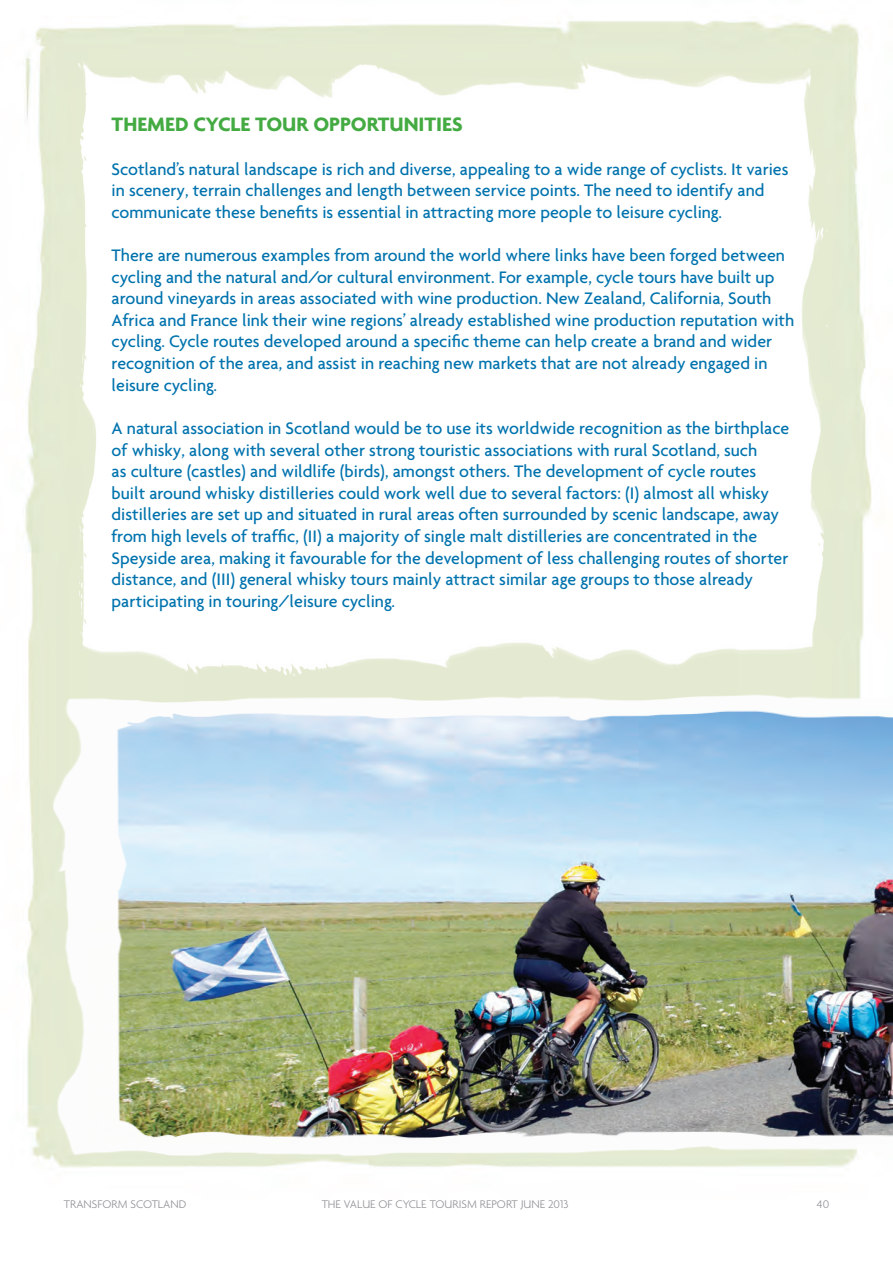
<style>
.page{position:relative;width:893px;height:1263px;background:#fff}
.page>*{position:absolute;margin:0;border:0;box-sizing:border-box;transform-origin:0 0}
.t1{font:700 21px "Agenda";color:#44aa42}
.t2{font:500 18px/21.6px "Agenda";color:#0073ae}
.t3{font:300 12px "Agenda";color:#939598}
</style>
<div class="page">
<img style="left:25px;top:17px;width:847px;height:1143px">
<img style="left:52px;top:685px;width:841px;height:483px">
<img style="left:46px;top:37px;width:812px;height:648px">
<p class="t1" style="left:112px;top:112px;width:353px">THEMED CYCLE TOUR OPPORTUNITIES</p>
<p class="t2" style="left:112px;top:158px;width:678px">Scotland’s natural landscape is rich and diverse, appealing to a wide range of cyclists. It varies in scenery, terrain challenges and length between service points. The need to identify and communicate these benefits is essential in attracting more people to leisure cycling.</p>
<p class="t2" style="left:112px;top:244px;width:684px">There are numerous examples from around the world where links have been forged between cycling and the natural and/or cultural environment. For example, cycle tours have built up around vineyards in areas associated with wine production. New Zealand, California, South Africa and France link their wine regions’ already established wine production reputation with cycling. Cycle routes developed around a specific theme can help create a brand and wider recognition of the area, and assist in reaching new markets that are not already engaged in leisure cycling.</p>
<p class="t2" style="left:112px;top:417px;width:679px">A natural association in Scotland would be to use its worldwide recognition as the birthplace of whisky, along with several other strong touristic associations with rural Scotland, such<br>as culture (castles) and wildlife (birds), amongst others. The development of cycle routes built around whisky distilleries could work well due to several factors: (I) almost all whisky distilleries are set up and situated in rural areas often surrounded by scenic landscape, away from high levels of traffic, (II) a majority of single malt distilleries are concentrated in the Speyside area, making it favourable for the development of less challenging routes of shorter distance, and (III) general whisky tours mainly attract similar age groups to those already participating in touring/leisure cycling.</p>
<p class="t3" style="left:64px;top:1197px;width:124px">TRANSFORM SCOTLAND</p>
<p class="t3" style="left:322px;top:1197px;width:248px">THE VALUE OF CYCLE TOURISM REPORT JUNE 2013</p>
<p class="t3" style="left:817px;top:1197px;width:14px">40</p>
</div>
